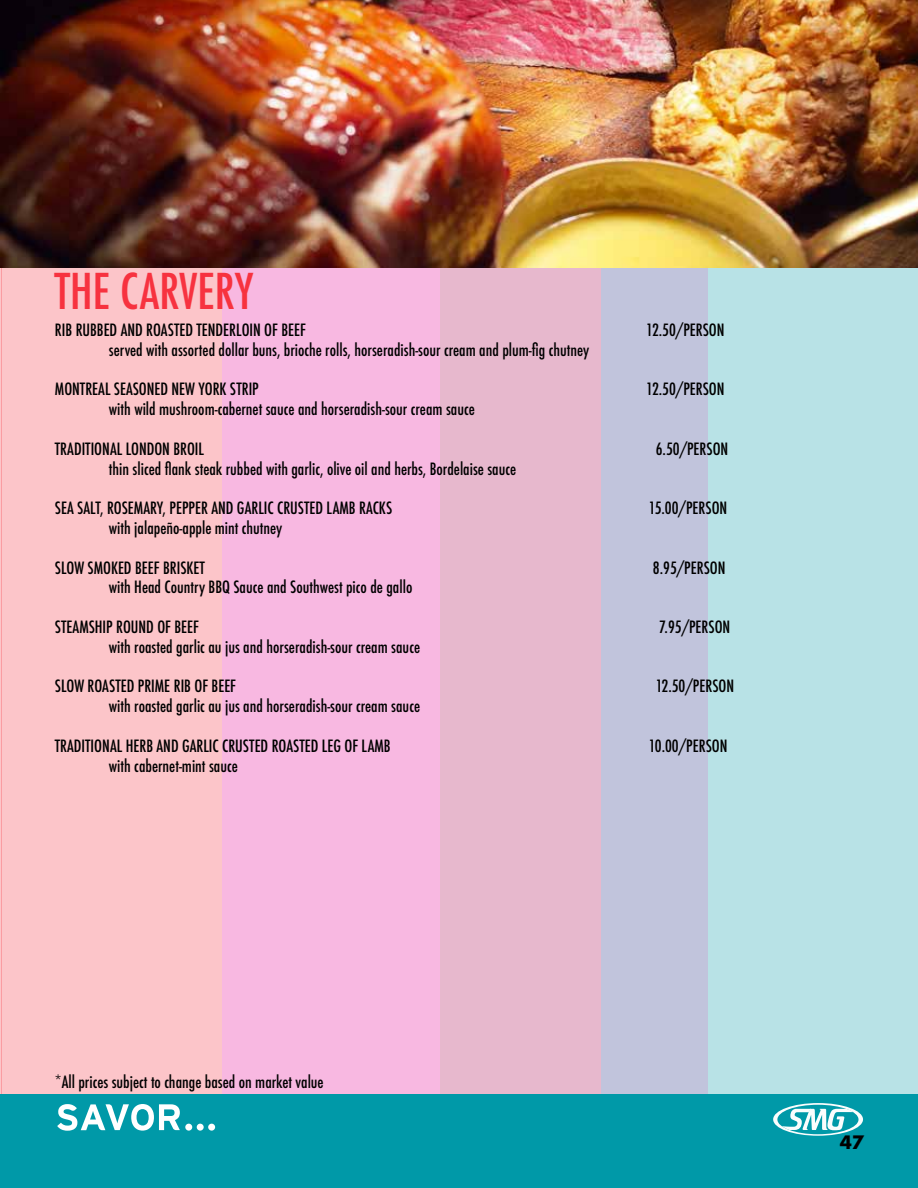
<style>
.page{position:relative;width:918px;height:1188px;background:#fff}
.page>*{position:absolute;margin:0;border:0;box-sizing:border-box;transform-origin:0 0}
.t1{font:500 condensed 48px "Futura";color:#f7323f}
.t2{font:700 18px "Futura";color:#000}
.t3{font:500 condensed 16.5px "Futura";color:#000}
</style>
<div class="page">
<div style="left:1px;top:0;width:299px;height:1188px;background:#fcc5c9"></div>
<div style="left:223px;top:0;width:284px;height:1188px;background:#f8b8e1"></div>
<div style="left:440px;top:0;width:161px;height:1188px;background:#e7b8cd"></div>
<div style="left:601px;top:0;width:107px;height:1188px;background:#c1c4dc"></div>
<div style="left:708px;top:0;width:210px;height:1188px;background:#b8e2e6"></div>
<hr style="left:0;top:0;width:2px;height:1188px;background:#f7323f">
<div style="left:0;top:1095px;width:918px;height:93px;background:#0099a8"></div>
<svg style="left:773px;top:1103px;width:90px;height:33px"></svg>
<svg style="left:57px;top:1104px;width:158px;height:27px"></svg>
<img style="left:0;top:0;width:918px;height:267px">
<h1 class="t1" style="left:55px;top:260px;width:200px">THE CARVERY</h1>
<p class="t3" style="left:55px;top:319px;width:253px">RIB RUBBED AND ROASTED TENDERLOIN OF BEEF</p>
<p class="t3" style="left:646px;top:319px;width:80px">12.50/PERSON</p>
<p class="t3" style="left:109px;top:339px;width:482px">served with assorted dollar buns, brioche rolls, horseradish-sour cream and plum-fig chutney</p>
<p class="t3" style="left:55px;top:379px;width:205px">MONTREAL SEASONED NEW YORK STRIP</p>
<p class="t3" style="left:646px;top:379px;width:80px">12.50/PERSON</p>
<p class="t3" style="left:109px;top:398px;width:367px">with wild mushroom-cabernet sauce and horseradish-sour cream sauce</p>
<p class="t3" style="left:55px;top:438px;width:151px">TRADITIONAL LONDON BROIL</p>
<p class="t3" style="left:656px;top:438px;width:74px">6.50/PERSON</p>
<p class="t3" style="left:109px;top:458px;width:409px">thin sliced flank steak rubbed with garlic, olive oil and herbs, Bordelaise sauce</p>
<p class="t3" style="left:55px;top:497px;width:339px">SEA SALT, ROSEMARY, PEPPER AND GARLIC CRUSTED LAMB RACKS</p>
<p class="t3" style="left:649px;top:497px;width:80px">15.00/PERSON</p>
<p class="t3" style="left:109px;top:517px;width:175px">with jalapeño-apple mint chutney</p>
<p class="t3" style="left:55px;top:557px;width:151px">SLOW SMOKED BEEF BRISKET</p>
<p class="t3" style="left:653px;top:557px;width:74px">8.95/PERSON</p>
<p class="t3" style="left:109px;top:577px;width:305px">with Head Country BBQ Sauce and Southwest pico de gallo</p>
<p class="t3" style="left:55px;top:616px;width:146px">STEAMSHIP ROUND OF BEEF</p>
<p class="t3" style="left:659px;top:616px;width:73px">7.95/PERSON</p>
<p class="t3" style="left:109px;top:636px;width:313px">with roasted garlic au jus and horseradish-sour cream sauce</p>
<p class="t3" style="left:55px;top:676px;width:183px">SLOW ROASTED PRIME RIB OF BEEF</p>
<p class="t3" style="left:656px;top:676px;width:80px">12.50/PERSON</p>
<p class="t3" style="left:109px;top:695px;width:313px">with roasted garlic au jus and horseradish-sour cream sauce</p>
<p class="t3" style="left:55px;top:735px;width:337px">TRADITIONAL HERB AND GARLIC CRUSTED ROASTED LEG OF LAMB</p>
<p class="t3" style="left:649px;top:735px;width:80px">10.00/PERSON</p>
<p class="t3" style="left:109px;top:755px;width:131px">with cabernet-mint sauce</p>
<p class="t3" style="left:55px;top:1072px;width:270px">*All prices subject to change based on market value</p>
<p class="t2" style="left:840px;top:1129px;width:26px">47</p>
</div>
